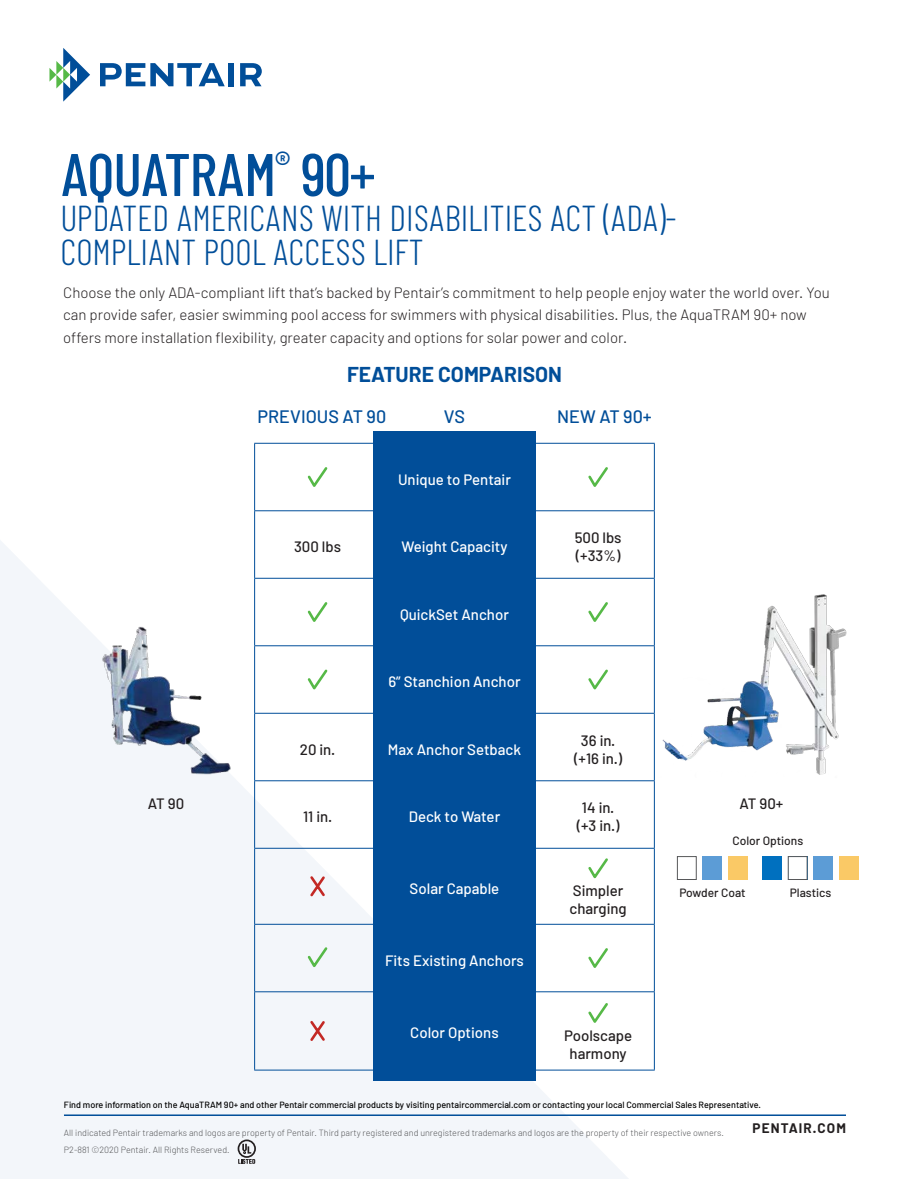
<style>
.page{position:relative;width:909px;height:1179px;background:#fff}
.page>*{position:absolute;margin:0;border:0;box-sizing:border-box;transform-origin:0 0}
.t1{font:500 60px "Barlow Condensed";letter-spacing:-.015em;color:#014e99}
.GREY_SUBHEAD{font:300 36px/34.5px "Barlow Condensed";color:#014e99}
.Main_Headline{font:700 21px "Barlow";color:#014e99}
.Main_Headline-2{font:500 18px "Barlow";color:#014e99}
.t2{font:300 15px/22.5px "Barlow";color:#231f20}
.t3{font:500 15px "Barlow";color:#fff}
.Main_Headline-3{font:500 15px/18px "Barlow";color:#231f20}
.t4{font:700 13.5px "Barlow";letter-spacing:.08em;color:#231f20}
.Main_Headline-4{font:500 12px "Barlow";color:#231f20}
.Caption_Disclaimer{font:300 9px "Barlow";color:#57585a}
.Caption_Disclaimer-2{font:500 9px "Barlow";color:#000}
</style>
<div class="page">
<svg style="left:0;top:520px;width:648px;height:659px;fill:#f3f6fa"></svg>
<svg style="left:49px;top:48px;width:41px;height:54px"></svg>
<svg style="left:100px;top:63px;width:125px;height:23px"></svg>
<div style="left:228px;top:63px;width:6px;height:23px;background:#014e99"></div>
<svg style="left:240px;top:63px;width:22px;height:23px"></svg>
<hr style="left:64px;top:1114px;width:782px;height:2px;background:#014e99">
<div style="left:374px;top:432px;width:162px;height:649px;background:#014e99"></div>
<svg style="left:373px;top:443px;width:1px;height:627px"></svg>
<hr style="left:254px;top:443px;width:119px;height:1px;background:#014e99">
<hr style="left:254px;top:444px;width:1px;height:66px;background:#014e99">
<hr style="left:254px;top:510px;width:119px;height:1px;background:#014e99">
<hr style="left:254px;top:511px;width:1px;height:67px;background:#014e99">
<hr style="left:254px;top:578px;width:119px;height:1px;background:#014e99">
<hr style="left:254px;top:579px;width:1px;height:66px;background:#014e99">
<hr style="left:254px;top:645px;width:119px;height:1px;background:#014e99">
<hr style="left:254px;top:646px;width:1px;height:67px;background:#014e99">
<hr style="left:254px;top:713px;width:119px;height:1px;background:#014e99">
<hr style="left:254px;top:714px;width:1px;height:66px;background:#014e99">
<hr style="left:254px;top:780px;width:119px;height:1px;background:#014e99">
<hr style="left:254px;top:781px;width:1px;height:67px;background:#014e99">
<hr style="left:254px;top:848px;width:119px;height:1px;background:#014e99">
<hr style="left:254px;top:849px;width:1px;height:75px;background:#014e99">
<hr style="left:254px;top:924px;width:119px;height:1px;background:#014e99">
<hr style="left:254px;top:925px;width:1px;height:66px;background:#014e99">
<hr style="left:254px;top:991px;width:119px;height:1px;background:#014e99">
<hr style="left:254px;top:992px;width:1px;height:78px;background:#014e99">
<hr style="left:254px;top:1070px;width:119px;height:1px;background:#014e99">
<hr style="left:536px;top:443px;width:119px;height:1px;background:#014e99">
<hr style="left:654px;top:444px;width:1px;height:66px;background:#014e99">
<hr style="left:536px;top:510px;width:119px;height:1px;background:#014e99">
<hr style="left:654px;top:511px;width:1px;height:67px;background:#014e99">
<hr style="left:536px;top:578px;width:119px;height:1px;background:#014e99">
<hr style="left:654px;top:579px;width:1px;height:66px;background:#014e99">
<hr style="left:536px;top:645px;width:119px;height:1px;background:#014e99">
<hr style="left:654px;top:646px;width:1px;height:67px;background:#014e99">
<hr style="left:536px;top:713px;width:119px;height:1px;background:#014e99">
<hr style="left:654px;top:714px;width:1px;height:66px;background:#014e99">
<hr style="left:536px;top:780px;width:119px;height:1px;background:#014e99">
<hr style="left:654px;top:781px;width:1px;height:67px;background:#014e99">
<hr style="left:536px;top:848px;width:119px;height:1px;background:#014e99">
<hr style="left:654px;top:849px;width:1px;height:75px;background:#014e99">
<hr style="left:536px;top:924px;width:119px;height:1px;background:#014e99">
<hr style="left:654px;top:925px;width:1px;height:66px;background:#014e99">
<hr style="left:536px;top:991px;width:119px;height:1px;background:#014e99">
<hr style="left:654px;top:992px;width:1px;height:78px;background:#014e99">
<hr style="left:536px;top:1070px;width:119px;height:1px;background:#014e99">
<svg style="left:307px;top:467px;width:21px;height:20px"></svg>
<svg style="left:588px;top:467px;width:20px;height:20px"></svg>
<svg style="left:306px;top:600px;width:24px;height:26px"></svg>
<svg style="left:586px;top:600px;width:24px;height:26px"></svg>
<svg style="left:306px;top:667px;width:24px;height:26px"></svg>
<svg style="left:586px;top:667px;width:24px;height:26px"></svg>
<svg style="left:308px;top:874px;width:19px;height:25px"></svg>
<svg style="left:586px;top:856px;width:24px;height:26px"></svg>
<svg style="left:306px;top:945px;width:24px;height:26px"></svg>
<svg style="left:586px;top:946px;width:24px;height:26px"></svg>
<svg style="left:308px;top:1019px;width:19px;height:24px"></svg>
<svg style="left:586px;top:1001px;width:24px;height:26px"></svg>
<img style="left:100px;top:624px;width:133px;height:151px">
<img style="left:662px;top:594px;width:185px;height:181px">
<div style="left:677px;top:856px;width:19px;height:24px;background:#fff;border:1px solid #57585a"></div>
<div style="left:703px;top:856px;width:19px;height:24px;background:#5c9cd6"></div>
<div style="left:729px;top:856px;width:19px;height:24px;background:#fac966"></div>
<div style="left:762px;top:856px;width:20px;height:24px;background:#0070bf"></div>
<div style="left:788px;top:856px;width:19px;height:24px;background:#fff;border:1px solid #57585a"></div>
<div style="left:814px;top:856px;width:19px;height:24px;background:#5c9cd6"></div>
<div style="left:839px;top:856px;width:20px;height:24px;background:#fac966"></div>
<svg style="left:238px;top:1140px;width:18px;height:24px"></svg>
<p class="t1" style="left:60px;top:137px;width:317px">AQUATRAM<sup>®</sup> 90+</p>
<p class="GREY_SUBHEAD" style="left:60px;top:199px;width:618px">UPDATED AMERICANS WITH DISABILITIES ACT (ADA)-<br>COMPLIANT POOL ACCESS LIFT</p>
<p class="t2" style="left:63px;top:281px;width:768px">Choose the only ADA-compliant lift that’s backed by Pentair’s commitment to help people enjoy water the world over. You can provide safer, easier swimming pool access for swimmers with physical disabilities. Plus, the AquaTRAM 90+ now offers more installation flexibility, greater capacity and options for solar power and color.</p>
<p class="Main_Headline" style="left:347px;top:361px;width:216px">FEATURE COMPARISON</p>
<p class="Main_Headline-2" style="left:444px;top:405px;width:23px">VS</p>
<p class="Main_Headline-2" style="left:258px;top:405px;width:130px">PREVIOUS AT 90</p>
<p class="Main_Headline-2" style="left:557px;top:405px;width:96px">NEW AT 90+</p>
<p class="t3" style="left:398px;top:470px;width:114px">Unique to Pentair</p>
<p class="Main_Headline-3" style="left:294px;top:537px;width:48px">300 lbs</p>
<p class="t3" style="left:401px;top:537px;width:108px">Weight Capacity</p>
<p class="t3" style="left:400px;top:605px;width:110px">QuickSet Anchor</p>
<p class="t3" style="left:388px;top:672px;width:134px">6” Stanchion Anchor</p>
<p class="Main_Headline-3" style="left:300px;top:740px;width:37px">20 in.</p>
<p class="t3" style="left:388px;top:740px;width:135px">Max Anchor Setback</p>
<p class="Main_Headline-3" style="left:575px;top:528px;width:48px">500 lbs</p>
<p class="Main_Headline-3" style="left:576px;top:546px;width:46px">(+33%)</p>
<p class="Main_Headline-3" style="left:581px;top:731px;width:36px">36 in.</p>
<p class="Main_Headline-3" style="left:574px;top:749px;width:49px">(+16 in.)</p>
<p class="Main_Headline-3" style="left:148px;top:795px;width:38px">AT 90</p>
<p class="Main_Headline-3" style="left:740px;top:794px;width:45px">AT 90+</p>
<p class="Main_Headline-3" style="left:582px;top:798px;width:34px">14 in.</p>
<p class="Main_Headline-3" style="left:577px;top:816px;width:44px">(+3 in.)</p>
<p class="Main_Headline-3" style="left:303px;top:807px;width:31px">11 in.</p>
<p class="t3" style="left:409px;top:807px;width:93px">Deck to Water</p>
<p class="t3" style="left:410px;top:879px;width:91px">Solar Capable</p>
<p class="Main_Headline-3" style="left:570px;top:882px;width:59px">Simpler charging</p>
<p class="t3" style="left:385px;top:951px;width:140px">Fits Existing Anchors</p>
<p class="t3" style="left:410px;top:1024px;width:90px">Color Options</p>
<p class="Main_Headline-3" style="left:564px;top:1026px;width:70px;text-align:center">Poolscape harmony</p>
<p class="Main_Headline-4" style="left:733px;top:834px;width:72px">Color Options</p>
<p class="Main_Headline-4" style="left:679px;top:885px;width:68px">Powder Coat</p>
<p class="Main_Headline-4" style="left:790px;top:885px;width:43px">Plastics</p>
<p class="Caption_Disclaimer-2" style="left:64px;top:1099px;width:698px">Find more information on the AquaTRAM 90+ and other Pentair commercial products by visiting pentaircommercial.com or contacting your local Commercial Sales Representative.</p>
<p class="Caption_Disclaimer" style="left:64px;top:1127px;width:661px">All indicated Pentair trademarks and logos are property of Pentair. Third party registered and unregistered trademarks and logos are the property of their respective owners.</p>
<p class="Caption_Disclaimer" style="left:64px;top:1144px;width:167px">P2-881 ©2020 Pentair. All Rights Reserved.</p>
<p class="t4" style="left:753px;top:1120px;width:95px">PENTAIR.COM</p>
</div>
